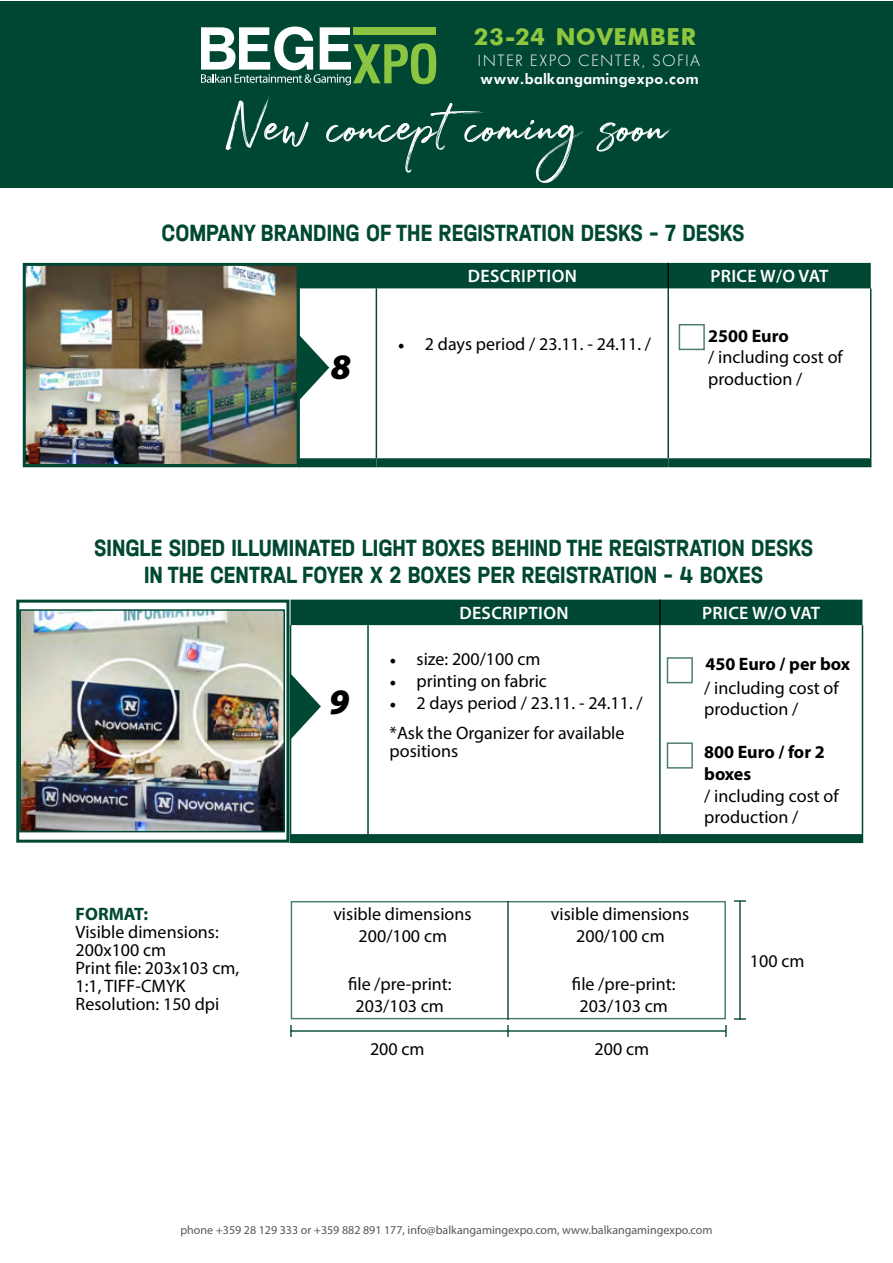
<style>
.page{position:relative;width:893px;height:1263px;background:#fff}
.page>*{position:absolute;margin:0;border:0;box-sizing:border-box;transform-origin:0 0}
.t1{font:59.25px "Julietta Messie Regular";color:#fff}
.t2{font:italic 900 36px "Myriad Pro";color:#000}
.t3{font:700 26.4px "Futura";letter-spacing:.015em;color:#8ec640}
.t4{font:700 24.75px/27.3px "Halvar Mittel";color:#004833;text-align:center;scale:.91 1}
.t5{font:18px/18px "Myriad Pro";color:#000}
.t6{font:600 18px "Myriad Pro";letter-spacing:.02em;color:#fff}
.t7{font:700 18px/21.6px "Myriad Pro";color:#000}
.t8{font:700 18px "Myriad Pro";color:#004833}
.t9{font:300 17.1px "Futura";letter-spacing:.08em;color:#fff}
.t10{font:700 16.35px "Futura Book";color:#fff}
.t11{font:12px "Myriad Pro";color:#575757}
.s1{font-family:"Minion Pro"}
</style>
<div class="page">
<div style="left:0;top:1px;width:893px;height:186px;background:#004733"></div>
<svg style="left:201px;top:27px;width:235px;height:58px"></svg>
<div style="left:353px;top:27px;width:83px;height:8px;background:#8bc441"></div>
<div style="left:300px;top:263px;width:571px;height:25px;background:#004833"></div>
<hr style="left:667px;top:263px;width:2px;height:25px;background:#000">
<div style="left:298px;top:458px;width:78px;height:9px;background:#004833"></div>
<div style="left:376px;top:458px;width:292px;height:9px;background:#004833"></div>
<div style="left:668px;top:458px;width:203px;height:9px;background:#004833"></div>
<hr style="left:376px;top:288px;width:1px;height:170px;background:#004833">
<hr style="left:667px;top:288px;width:2px;height:170px;background:#004833">
<hr style="left:870px;top:288px;width:1px;height:170px;background:#004833">
<svg style="left:300px;top:336px;width:30px;height:64px"></svg>
<img style="left:27px;top:267px;width:269px;height:196px">
<div style="left:23px;top:263px;width:277px;height:204px;border:3px solid #004833"></div>
<div style="left:291px;top:600px;width:571px;height:25px;background:#004833"></div>
<hr style="left:659px;top:600px;width:2px;height:25px;background:#000">
<div style="left:290px;top:834px;width:78px;height:9px;background:#004833"></div>
<div style="left:368px;top:834px;width:292px;height:9px;background:#004833"></div>
<div style="left:660px;top:834px;width:203px;height:9px;background:#004833"></div>
<hr style="left:290px;top:625px;width:1px;height:209px;background:#004833">
<hr style="left:367px;top:625px;width:2px;height:209px;background:#004833">
<hr style="left:659px;top:625px;width:2px;height:209px;background:#004833">
<hr style="left:862px;top:625px;width:1px;height:209px;background:#004833">
<svg style="left:289px;top:672px;width:32px;height:72px"></svg>
<div style="left:16px;top:600px;width:273px;height:243px;border:3px solid #004833"></div>
<img style="left:22px;top:612px;width:260px;height:217px">
<div style="left:19px;top:609px;width:266px;height:223px;border:2px solid #004833"></div>
<hr style="left:507px;top:901px;width:2px;height:118px;background:#004833">
<hr style="left:739px;top:902px;width:2px;height:118px;background:#004833">
<hr style="left:291px;top:1030px;width:435px;height:1px;background:#004833">
<svg style="left:734px;top:900px;width:12px;height:2px"></svg>
<svg style="left:734px;top:1018px;width:12px;height:2px"></svg>
<svg style="left:507px;top:1025px;width:2px;height:11px"></svg>
<svg style="left:290px;top:1025px;width:2px;height:11px"></svg>
<svg style="left:725px;top:1025px;width:2px;height:11px"></svg>
<h3 class="t3" style="left:473px;top:24px;width:225px">23-24 NOVEMBER</h3>
<p class="t9" style="left:478px;top:51px;width:224px">INTER EXPO CENTER, SOFIA</p>
<p class="t10" style="left:480px;top:69px;width:220px">www.balkangamingexpo.com</p>
<h1 class="t1" style="left:226px;top:86px;width:442px">New conceptcoming soon</h1>
<h3 class="t4" style="left:162px;top:218px;width:642px">COMPANY BRANDING OF THE REGISTRATION DESKS - 7 DESKS</h3>
<p class="t6" style="left:468px;top:265px;width:111px">DESCRIPTION</p>
<p class="t6" style="left:710px;top:265px;width:119px">PRICE W/O VAT</p>
<h2 class="t2" style="left:331px;top:343px;width:22px">8</h2>
<p class="t5" style="left:398px;top:335px;width:255px"><span class="s1">•</span> 2 days period / 23.11. - 24.11. /</p>
<p class="t7" style="left:708px;top:324px;width:82px">2500 Euro</p>
<p class="t5" style="left:708px;top:346px;width:136px;line-height:21.6px">/ including cost of production /</p>
<h3 class="t4" style="left:94px;top:533px;width:792px">SINGLE SIDED ILLUMINATED LIGHT BOXES BEHIND THE REGISTRATION DESKS<br>IN THE CENTRAL FOYER X 2 BOXES PER REGISTRATION – 4 BOXES</h3>
<p class="t6" style="left:459px;top:602px;width:111px">DESCRIPTION</p>
<p class="t6" style="left:702px;top:602px;width:119px">PRICE W/O VAT</p>
<p class="t8" style="left:76px;top:902px;width:74px">FORMAT:</p>
<p class="t5" style="left:76px;top:923px;width:165px">Visible dimensions:<br>200х100 cm<br>Print file: 203х103 cm,<br>1:1, TIFF-CMYK<br>Resolution: 150 dpi</p>
<h2 class="t2" style="left:329px;top:678px;width:22px">9</h2>
<p class="t5" style="left:390px;top:650px;width:152px"><span class="s1">•</span> size: 200/100 cm</p>
<p class="t5" style="left:390px;top:672px;width:159px"><span class="s1">•</span> printing on fabric</p>
<p class="t5" style="left:390px;top:687px;width:255px;line-height:30px"><span class="s1">•</span> 2 days period / 23.11. - 24.11. / *Ask the Organizer for available</p>
<p class="t5" style="left:390px;top:741px;width:70px">positions</p>
<p class="t7" style="left:705px;top:652px;width:146px">450 Euro / per box</p>
<p class="t5" style="left:704px;top:676px;width:136px;line-height:21.6px">/ including cost of production /</p>
<p class="t7" style="left:704px;top:741px;width:122px">800 Euro / for 2 boxes</p>
<p class="t5" style="left:704px;top:784px;width:136px;line-height:21.6px">/ including cost of production /</p>
<p class="t5" style="left:333px;top:904px;width:140px">visible dimensions</p>
<p class="t5" style="left:551px;top:904px;width:140px">visible dimensions</p>
<p class="t5" style="left:359px;top:926px;width:90px">200/100 cm</p>
<p class="t5" style="left:576px;top:926px;width:90px">200/100 cm</p>
<p class="t5" style="left:348px;top:975px;width:105px">file /pre-print:</p>
<p class="t5" style="left:572px;top:975px;width:105px">file /pre-print:</p>
<p class="t5" style="left:356px;top:997px;width:90px">203/103 cm</p>
<p class="t5" style="left:579px;top:997px;width:90px">203/103 cm</p>
<p class="t5" style="left:595px;top:1040px;width:56px">200 cm</p>
<p class="t5" style="left:370px;top:1040px;width:56px">200 cm</p>
<p class="t5" style="left:750px;top:952px;width:56px">100 cm</p>
<p class="t11" style="left:180px;top:1222px;width:534px">phone +359 28 129 333 or +359 882 891 177, info@balkangamingexpo.com, www.balkangamingexpo.com</p>
</div>
